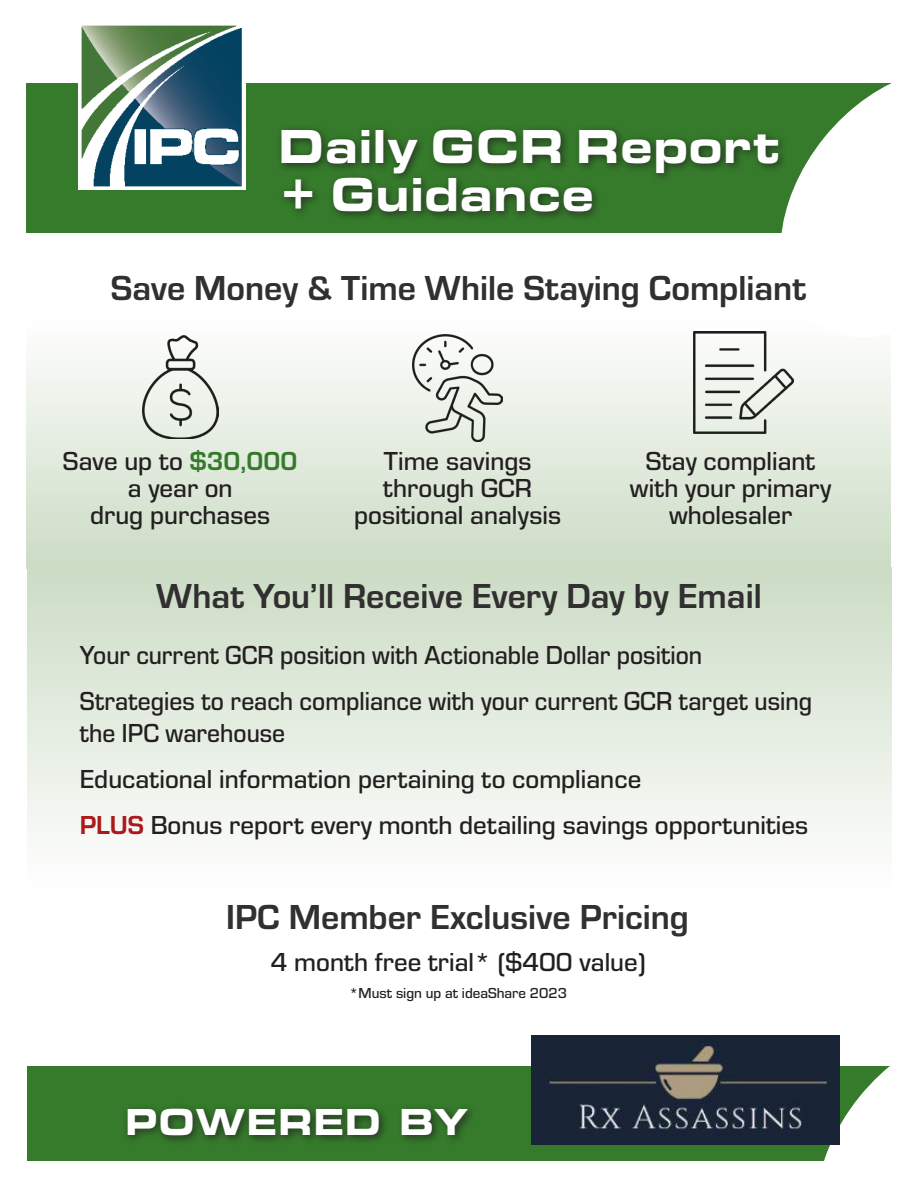
<style>
.page{position:relative;width:918px;height:1188px;background:#fff}
.page>*{position:absolute;margin:0;border:0;box-sizing:border-box;transform-origin:0 0}
.t1{font:900 49.5px/48px "Eurostile Ext";color:#fff;scale:.9 1}
.t2{font:900 39px "Eurostile Ext";color:#fff;scale:.9 1}
.t3{font:700 36px "Eurostile";color:#312f30}
.t4{font:500 27px/27px "Eurostile";color:#231f20;text-align:center}
.t5{font:500 27px/32.4px "Eurostile";color:#231f20;scale:.95 1}
.t6{font:500 15px "Eurostile";color:#231f20}
.s1{font-weight:700;color:#357b2b}
.s2{font-weight:700;color:#ab191d}
</style>
<div class="page">
<div style="left:27px;top:318px;width:864px;height:250px;background:linear-gradient(to bottom,#fefefe,#ccdcc5)"></div>
<div style="left:27px;top:83px;width:864px;height:149px;background:#357b2b"></div>
<div style="left:276px;top:125px;width:512px;height:97px;background:#231f20;opacity:.75"></div>
<img style="left:78px;top:25px;width:167px;height:165px">
<svg style="left:767px;top:83px;width:124px;height:275px"></svg>
<img style="left:693px;top:331px;width:101px;height:102px">
<img style="left:413px;top:334px;width:89px;height:107px">
<img style="left:142px;top:336px;width:77px;height:102px">
<div style="left:27px;top:1066px;width:864px;height:95px;background:#357b2b"></div>
<div style="left:122px;top:1103px;width:355px;height:43px;background:#231f20;opacity:.75"></div>
<svg style="left:802px;top:1035px;width:89px;height:126px"></svg>
<img style="left:532px;top:1036px;width:307px;height:109px">
<div style="left:27px;top:567px;width:864px;height:321px;background:linear-gradient(to bottom,#ccdbc4,#fefefe)"></div>
<p class="t1" style="left:278px;top:119px;width:560px">Daily GCR Report + Guidance</p>
<p class="t3" style="left:111px;top:263px;width:697px">Save Money &amp; Time While Staying Compliant</p>
<p class="t4" style="left:63px;top:446px;width:236px">Save up to <span class="s1">$30,000</span></p>
<p class="t4" style="left:128px;top:473px;width:106px">a year on</p>
<p class="t4" style="left:90px;top:500px;width:181px">drug purchases</p>
<p class="t4" style="left:354px;top:446px;width:209px">Time savings through GCR positional analysis</p>
<p class="t4" style="left:630px;top:446px;width:203px">Stay compliant with your primary wholesaler</p>
<p class="t3" style="left:156px;top:571px;width:607px">What You’ll Receive Every Day by Email</p>
<p class="t5" style="left:80px;top:637px;width:657px">Your current GCR position with Actionable Dollar position</p>
<p class="t5" style="left:80px;top:683px;width:772px">Strategies to reach compliance with your current GCR target using the IPC warehouse</p>
<p class="t4" style="left:80px;top:764px;width:563px">Educational information pertaining to compliance</p>
<p class="t4" style="left:80px;top:810px;width:730px"><span class="s2">PLUS</span> Bonus report every month detailing savings opportunities</p>
<p class="t3" style="left:226px;top:891px;width:464px">IPC Member Exclusive Pricing</p>
<p class="t4" style="left:271px;top:947px;width:376px">4 month free trial* ($400 value)</p>
<p class="t6" style="left:349px;top:983px;width:219px">*Must sign up at ideaShare 2023</p>
<p class="t2" style="left:125px;top:1093px;width:384px">POWERED BY</p>
</div>
